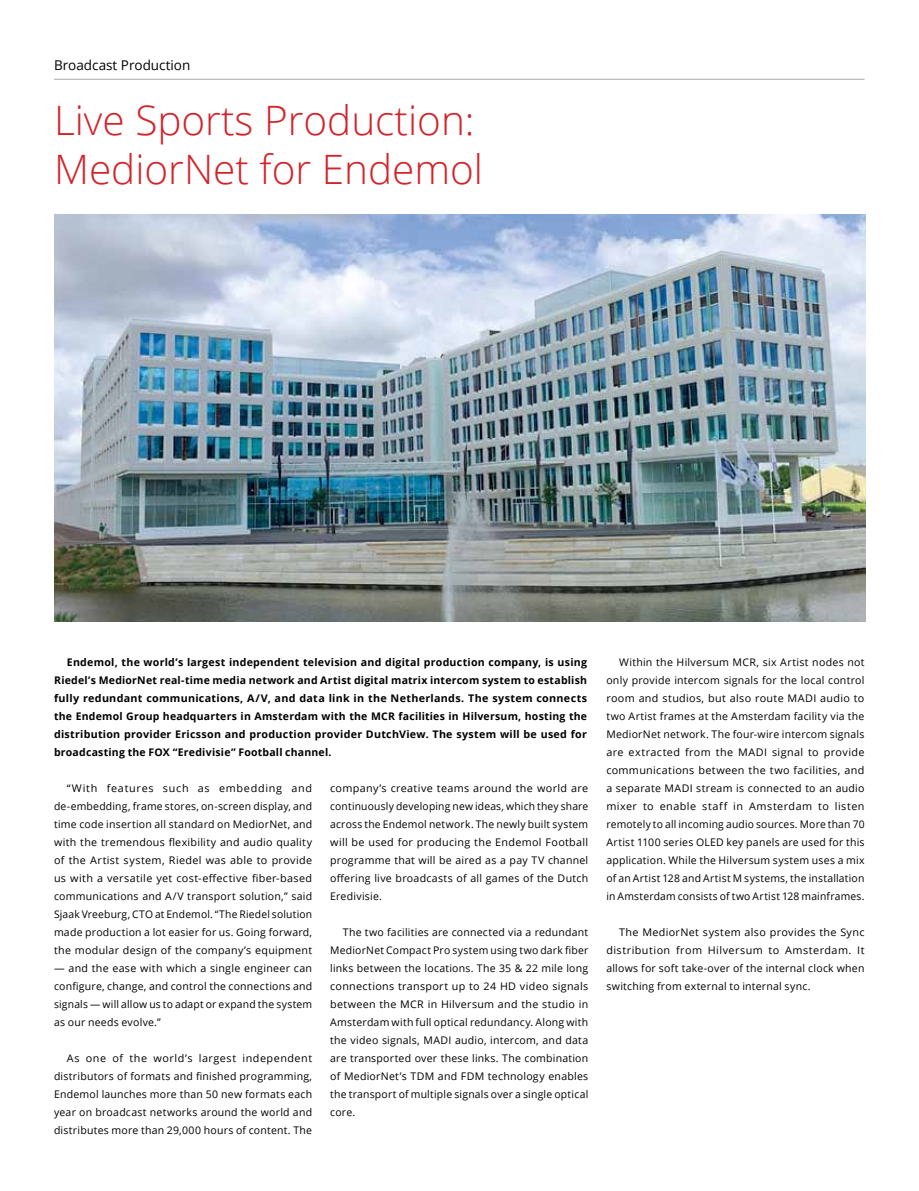
<style>
.page{position:relative;width:919px;height:1191px;background:#fff}
.page>*{position:absolute;margin:0;border:0;box-sizing:border-box;transform-origin:0 0}
.t1{font:300 40.5px/48.6px "Open Sans";color:#d2232a}
.t2{font:13.5px "Open Sans";color:#000}
.t3{font:10.5px/18px "Open Sans";letter-spacing:.02em;color:#000;text-align:justify}
.t4{font:700 10.5px/18px "Open Sans";letter-spacing:.02em;color:#000;text-align:justify}
</style>
<div class="page">
<hr style="left:54px;top:79px;width:810px;height:1px;background:#a7a9ac">
<img style="left:54px;top:214px;width:811px;height:407px">
<p class="t2" style="left:54px;top:56px;width:138px">Broadcast Production</p>
<h1 class="t1" style="left:54px;top:95px;width:430px">Live Sports Production:<br>MediorNet for Endemol</h1>
<p class="t4" style="left:54px;top:653px;width:534px;text-indent:13px">Endemol, the world’s largest independent television and digital production company, is using Riedel’s MediorNet real-time media network and Artist digital matrix intercom system to establish fully redundant communications, A/V, and data link in the Netherlands. The system connects the Endemol Group headquarters in Amsterdam with the MCR facilities in Hilversum, hosting the distribution provider Ericsson and production provider DutchView. The system will be used for broadcasting the FOX “Eredivisie” Football channel.</p>
<p class="t3" style="left:54px;top:779px;width:260px;text-indent:13px">“With features such as embedding and de-embedding, frame stores, on-screen display, and time code insertion all standard on MediorNet, and with the tremendous flexibility and audio quality of the Artist system, Riedel was able to provide us with a versatile yet cost-effective fiber-based communications and A/V transport solution,” said Sjaak Vreeburg, CTO at Endemol. “The Riedel solution made production a lot easier for us. Going forward, the modular design of the company’s equipment</p>
<p class="t3" style="left:54px;top:959px;width:259px">— and the ease with which a single engineer can configure, change, and control the connections and signals — will allow us to adapt or expand the system as our needs evolve.”</p>
<p class="t3" style="left:54px;top:1049px;width:259px;text-indent:13px">As one of the world’s largest independent distributors of formats and finished programming, Endemol launches more than 50 new formats each year on broadcast networks around the world and distributes more than 29,000 hours of content. The</p>
<p class="t3" style="left:330px;top:779px;width:260px">company’s creative teams around the world are continuously developing new ideas, which they share across the Endemol network. The newly built system will be used for producing the Endemol Football programme that will be aired as a pay TV channel offering live broadcasts of all games of the Dutch Eredivisie.</p>
<p class="t3" style="left:330px;top:923px;width:260px;text-indent:13px">The two facilities are connected via a redundant MediorNet Compact Pro system using two dark fiber links between the locations. The 35 &amp; 22 mile long connections transport up to 24 HD video signals between the MCR in Hilversum and the studio in Amsterdam with full optical redundancy. Along with the video signals, MADI audio, intercom, and data are transported over these links. The combination of MediorNet’s TDM and FDM technology enables the transport of multiple signals over a single optical core.</p>
<p class="t3" style="left:606px;top:653px;width:260px;text-indent:13px">Within the Hilversum MCR, six Artist nodes not only provide intercom signals for the local control room and studios, but also route MADI audio to two Artist frames at the Amsterdam facility via the MediorNet network. The four-wire intercom signals are extracted from the MADI signal to provide communications between the two facilities, and a separate MADI stream is connected to an audio mixer to enable staff in Amsterdam to listen remotely to all incoming audio sources. More than 70<br>Artist 1100 series OLED key panels are used for this application. While the Hilversum system uses a mix of an Artist 128 and Artist M systems, the installation in Amsterdam consists of two Artist 128 mainframes.</p>
<p class="t3" style="left:606px;top:923px;width:259px;text-indent:13px">The MediorNet system also provides the Sync distribution from Hilversum to Amsterdam. It allows for soft take-over of the internal clock when switching from external to internal sync.</p>
</div>
